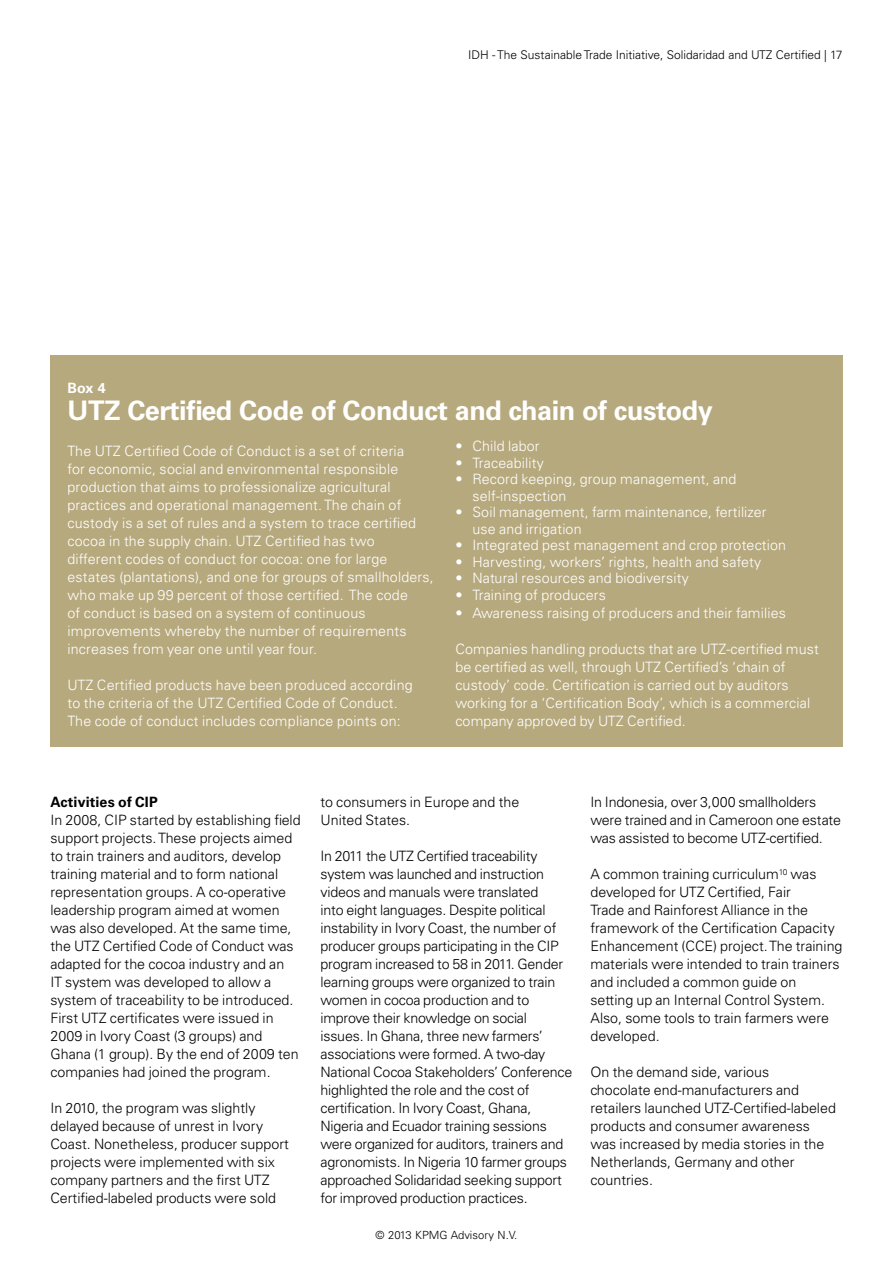
<style>
.page{position:relative;width:893px;height:1263px;background:#fff}
.page>*{position:absolute;margin:0;border:0;box-sizing:border-box;transform-origin:0 0}
.t1{font:700 27px "Univers LT Std";letter-spacing:-.015em;color:#fff}
.t2{font:300 14.25px/18px "Univers LT Std";color:#000}
.t3{font:300 14.25px/18px "Univers LT Std";letter-spacing:.01em;color:#fff}
.t4{font:700 14.25px "Univers LT Std";letter-spacing:.01em;color:#000}
.t5{font:700 14.25px "Univers LT Std";color:#fff}
.t6{font:300 12px "Univers LT Std";color:#000}
.t7{font:300 11.25px "Univers";color:#000}
</style>
<div class="page">
<div style="left:50px;top:356px;width:792px;height:391px;background:#b7a97e"></div>
<p class="t6" style="left:468px;top:48px;width:376px">IDH - The Sustainable Trade Initiative, Solidaridad and UTZ Certified | 17</p>
<p class="t5" style="left:67px;top:380px;width:40px">Box 4</p>
<h1 class="t1" style="left:67px;top:395px;width:647px">UTZ Certified Code of Conduct and chain of custody</h1>
<p class="t3" style="left:67px;top:442px;width:368px">The UTZ Certified Code of Conduct is a set of criteria<br>for economic, social and environmental responsible production that aims to professionalize agricultural practices and operational management. The chain of custody is a set of rules and a system to trace certified cocoa in the supply chain. UTZ Certified has two<br>different codes of conduct for cocoa: one for large estates (plantations), and one for groups of smallholders, who make up 99 percent of those certified. The code<br>of conduct is based on a system of continuous improvements whereby the number of requirements increases from year one until year four.</p>
<p class="t3" style="left:67px;top:676px;width:347px">UTZ Certified products have been produced according to the criteria of the UTZ Certified Code of Conduct.<br>The code of conduct includes compliance points on:</p>
<p class="t3" style="left:455px;top:437px;width:86px">• Child labor</p>
<p class="t3" style="left:455px;top:454px;width:90px">• Traceability</p>
<p class="t3" style="left:472px;top:471px;width:265px;line-height:16.5px;text-indent:-17px">• Record keeping, group management, and self-inspection</p>
<p class="t3" style="left:472px;top:504px;width:296px;line-height:16.5px;text-indent:-17px">• Soil management, farm maintenance, fertilizer use and irrigation</p>
<p class="t3" style="left:455px;top:536px;width:332px">• Integrated pest management and crop protection</p>
<p class="t3" style="left:455px;top:553px;width:308px">• Harvesting, workers’ rights, health and safety</p>
<p class="t3" style="left:455px;top:569px;width:235px">• Natural resources and biodiversity</p>
<p class="t3" style="left:455px;top:586px;width:152px">• Training of producers</p>
<p class="t3" style="left:455px;top:604px;width:332px">• Awareness raising of producers and their families</p>
<p class="t3" style="left:455px;top:640px;width:365px">Companies handling products that are UTZ-certified must be certified as well, through UTZ Certified’s ‘chain of custody’ code. Certification is carried out by auditors working for a ‘Certification Body’, which is a commercial company approved by UTZ Certified.</p>
<p class="t4" style="left:50px;top:794px;width:109px">Activities of CIP</p>
<p class="t2" style="left:50px;top:811px;width:252px">In 2008, CIP started by establishing field support projects. These projects aimed to train trainers and auditors, develop training material and to form national representation groups. A co-operative leadership program aimed at women was also developed. At the same time, the UTZ Certified Code of Conduct was adapted for the cocoa industry and an<br>IT system was developed to allow a system of traceability to be introduced.<br>First UTZ certificates were issued in 2009 in Ivory Coast (3 groups) and Ghana (1 group). By the end of 2009 ten companies had joined the program.</p>
<p class="t2" style="left:50px;top:1099px;width:240px">In 2010, the program was slightly delayed because of unrest in Ivory Coast. Nonetheless, producer support projects were implemented with six company partners and the first UTZ Certified-labeled products were sold</p>
<p class="t2" style="left:320px;top:793px;width:200px">to consumers in Europe and the<br>United States.</p>
<p class="t2" style="left:320px;top:847px;width:253px">In 2011 the UTZ Certified traceability system was launched and instruction videos and manuals were translated<br>into eight languages. Despite political instability in Ivory Coast, the number of producer groups participating in the CIP program increased to 58 in 2011. Gender learning groups were organized to train women in cocoa production and to improve their knowledge on social issues. In Ghana, three new farmers’ associations were formed. A two-day National Cocoa Stakeholders’ Conference highlighted the role and the cost of certification. In Ivory Coast, Ghana, Nigeria and Ecuador training sessions were organized for auditors, trainers and agronomists. In Nigeria 10 farmer groups approached Solidaridad seeking support for improved production practices.</p>
<p class="t7" style="left:376px;top:1228px;width:143px">© 2013 KPMG Advisory N.V.</p>
<p class="t2" style="left:590px;top:793px;width:252px">In Indonesia, over 3,000 smallholders were trained and in Cameroon one estate was assisted to become UTZ-certified.</p>
<p class="t2" style="left:590px;top:865px;width:254px">A common training curriculum<sup>10</sup> was developed for UTZ Certified, Fair<br>Trade and Rainforest Alliance in the framework of the Certification Capacity Enhancement (CCE) project. The training materials were intended to train trainers and included a common guide on setting up an Internal Control System.<br>Also, some tools to train farmers were developed.</p>
<p class="t2" style="left:590px;top:1063px;width:247px">On the demand side, various<br>chocolate end-manufacturers and retailers launched UTZ-Certified-labeled products and consumer awareness was increased by media stories in the<br>Netherlands, Germany and other countries.</p>
</div>
